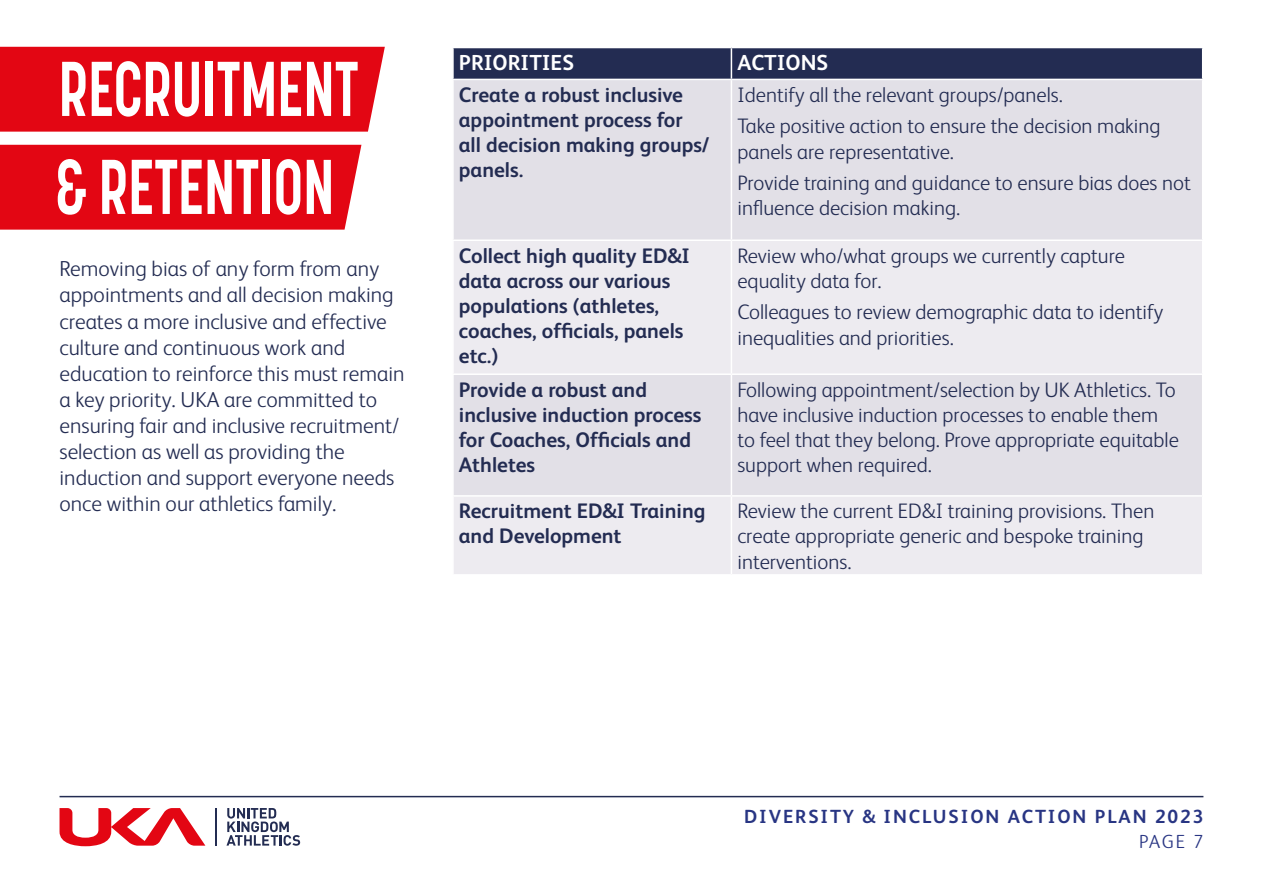
<style>
.page{position:relative;width:1263px;height:893px;background:#fff}
.page>*{position:absolute;margin:0;border:0;box-sizing:border-box;transform-origin:0 0}
.H2c{font:700 76.8px "Korolev Condensed";color:#fff;scale:.8 1}
.Text{font:300 21.75px/26.1px "FS Albert";color:#232c52}
.TEXT2{font:700 21.75px "FS Albert";color:#fff}
.TEXT2-2{font:300 21px/25.2px "FS Albert";color:#232c52}
.TEXT2-3{font:700 21px/25.2px "FS Albert";color:#232c52}
.t1{font:700 19.05px "FS Albert";letter-spacing:.1em;color:#283583}
.t2{font:300 19.05px "FS Albert";color:#283583}
</style>
<div class="page">
<svg style="left:60px;top:808px;width:145px;height:38px"></svg>
<hr style="left:216px;top:808px;width:1px;height:38px;background:#232c52">
<svg style="left:226px;top:808px;width:74px;height:38px"></svg>
<div style="left:454px;top:48px;width:748px;height:31px;background:#232c52"></div>
<div style="left:454px;top:80px;width:748px;height:159px;background:#e2e0e7"></div>
<svg style="left:454px;top:241px;width:748px;height:333px;background:#e9e7ec"></svg>
<hr style="left:731px;top:48px;width:1px;height:31px;background:#fff">
<hr style="left:731px;top:80px;width:1px;height:159px;background:#fff">
<hr style="left:731px;top:241px;width:1px;height:132px;background:#fff">
<hr style="left:452px;top:373px;width:279px;height:2px;background:#fff">
<hr style="left:731px;top:373px;width:472px;height:2px;background:#fff">
<hr style="left:731px;top:375px;width:1px;height:120px;background:#fff">
<hr style="left:452px;top:495px;width:279px;height:2px;background:#fff">
<hr style="left:731px;top:495px;width:472px;height:2px;background:#fff">
<hr style="left:731px;top:497px;width:1px;height:77px;background:#fff">
<div style="left:0;top:47px;width:385px;height:85px;background:#e30613"></div>
<div style="left:0;top:145px;width:361px;height:85px;background:#e30613"></div>
<hr style="left:60px;top:796px;width:1143px;height:1px;background:#232c52">
<p class="H2c" style="left:59px;top:44px;width:376px">RECRUITMENT</p>
<p class="H2c" style="left:56px;top:142px;width:350px">&amp; RETENTION</p>
<p class="Text" style="left:60px;top:256px;width:347px">Removing bias of any form from any appointments and all decision making creates a more inclusive and effective culture and continuous work and education to reinforce this must remain a key priority. UKA are committed to ensuring fair and inclusive recruitment/ selection as well as providing the induction and support everyone needs once within our athletics family.</p>
<p class="TEXT2" style="left:459px;top:51px;width:117px">PRIORITIES</p>
<p class="TEXT2" style="left:737px;top:51px;width:92px">ACTIONS</p>
<p class="TEXT2-3" style="left:459px;top:82px;width:251px">Create a robust inclusive appointment process for all decision making groups/ panels.</p>
<p class="TEXT2-2" style="left:737px;top:82px;width:327px">Identify all the relevant groups/panels.</p>
<p class="TEXT2-2" style="left:737px;top:114px;width:425px">Take positive action to ensure the decision making panels are representative.</p>
<p class="TEXT2-2" style="left:737px;top:170px;width:455px">Provide training and guidance to ensure bias does not influence decision making.</p>
<p class="TEXT2-3" style="left:459px;top:243px;width:233px">Collect high quality ED&amp;I data across our various populations (athletes, coaches, officials, panels etc.)</p>
<p class="TEXT2-2" style="left:737px;top:243px;width:389px">Review who/what groups we currently capture equality data for.</p>
<p class="TEXT2-2" style="left:737px;top:300px;width:427px">Colleagues to review demographic data to identify inequalities and priorities.</p>
<p class="TEXT2-3" style="left:459px;top:377px;width:244px">Provide a robust and inclusive induction process for Coaches, Officials and<br>Athletes</p>
<p class="TEXT2-2" style="left:737px;top:377px;width:443px">Following appointment/selection by UK Athletics. To have inclusive induction processes to enable them to feel that they belong. Prove appropriate equitable support when required.</p>
<p class="TEXT2-3" style="left:459px;top:498px;width:248px">Recruitment ED&amp;I Training and Development</p>
<p class="TEXT2-2" style="left:737px;top:498px;width:418px">Review the current ED&amp;I training provisions. Then create appropriate generic and bespoke training interventions.</p>
<p class="t1" style="left:744px;top:806px;width:461px">DIVERSITY &amp; INCLUSION ACTION PLAN 2023</p>
<p class="t2" style="left:1139px;top:831px;width:66px">PAGE 7</p>
</div>
